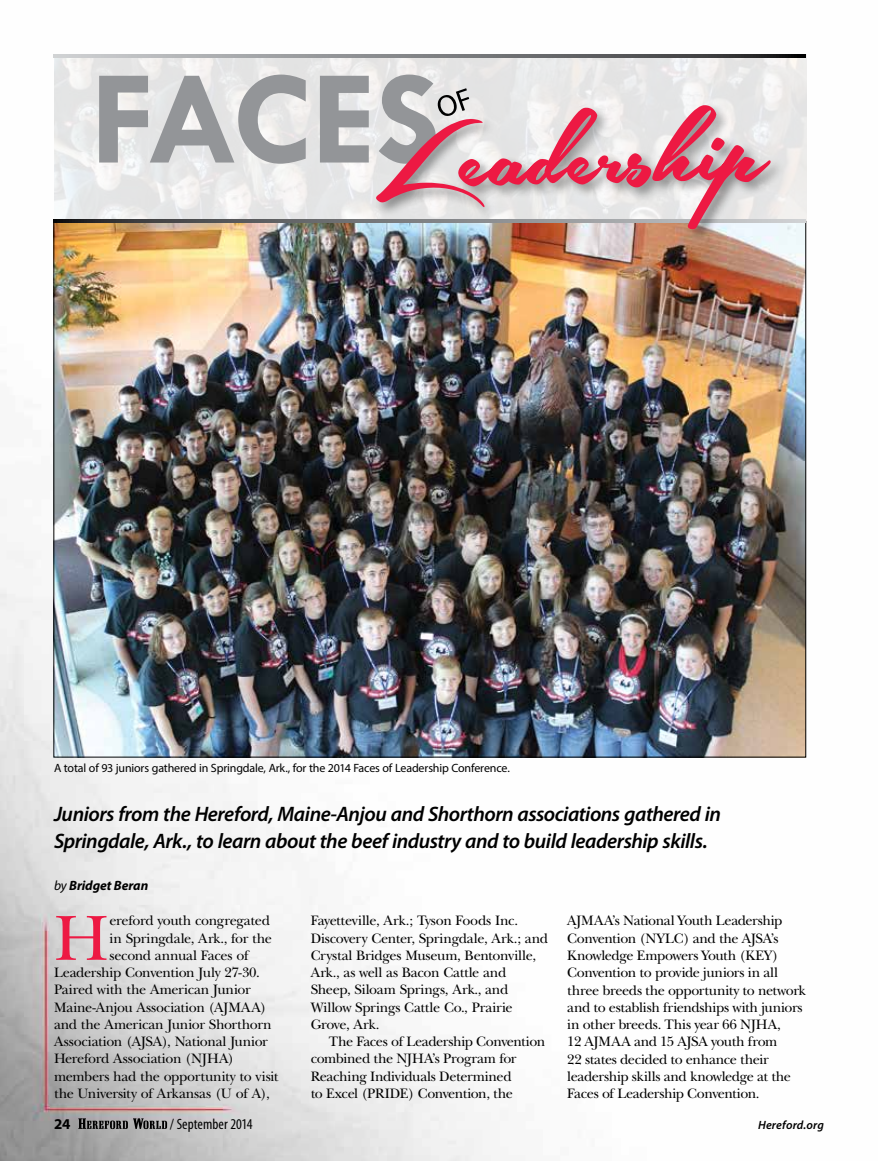
<style>
.page{position:relative;width:878px;height:1161px;background:#fff}
.page>*{position:absolute;margin:0;border:0;box-sizing:border-box;transform-origin:0 0}
.t1{font:66.45px "New Baskerville";color:#ed1943}
.t2{font:italic 600 21px/27px "Myriad Pro";letter-spacing:-.02em;color:#000}
.t3{font:condensed 15px "Myriad Pro";letter-spacing:.005em;color:#000}
.t4{font:700 15px "Myriad Pro";color:#000}
.t5{font:14.25px/17.2px "New Baskerville";letter-spacing:-.02em;color:#000}
.t6{font:italic 700 13.5px "Myriad Pro";letter-spacing:-.005em;color:#000}
.t7{font:12px "Myriad Pro";letter-spacing:-.015em;color:#000}
.t8{font:italic 600 12px "Myriad Pro";letter-spacing:.015em;color:#000}
.s1{font-weight:400}
</style>
<div class="page">
<img style="left:0;top:54px;width:807px;height:1107px">
<img style="left:54px;top:57px;width:752px;height:163px">
<img style="left:56px;top:223px;width:748px;height:532px">
<svg style="left:99px;top:75px;width:207px;height:89px;background:#bfc0c1"></svg>
<svg style="left:320px;top:76px;width:49px;height:87px;background:#aaabad"></svg>
<svg style="left:378px;top:75px;width:91px;height:27px;background:#bfbfc0"></svg>
<svg style="left:54px;top:54px;width:752px;height:3px;background:#7c7d7f"></svg>
<svg style="left:54px;top:220px;width:752px;height:3px"></svg>
<div style="left:373px;top:102px;width:412px;height:142px;background:#000;opacity:.4"></div>
<svg style="left:376px;top:105px;width:394px;height:124px;background:#dab0b8"></svg>
<svg style="left:78px;top:1118px;width:89px;height:11px"></svg>
<p class="t7" style="left:54px;top:761px;width:457px">A total of 93 juniors gathered in Springdale, Ark., for the 2014 Faces of Leadership Conference.</p>
<h2 class="t2" style="left:54px;top:801px;width:668px">Juniors from the Hereford, Maine-Anjou and Shorthorn associations gathered in<br>Springdale, Ark., to learn about the beef industry and to build leadership skills.</h2>
<p class="t6" style="left:54px;top:877px;width:96px"><span class="s1">by</span> Bridget Beran</p>
<h1 class="t1" style="left:54px;top:900px;width:56px">H</h1>
<p class="t5" style="left:109px;top:912px;width:162px">ereford youth congregated</p>
<p class="t5" style="left:311px;top:912px;width:239px">Fayetteville, Ark.; Tyson Foods Inc.<br>Discovery Center, Springdale, Ark.; and<br>Crystal Bridges Museum, Bentonville,<br>Ark., as well as Bacon Cattle and<br>Sheep, Siloam Springs, Ark., and<br>Willow Springs Cattle Co., Prairie<br>Grove, Ark.</p>
<p class="t5" style="left:311px;top:1033px;width:236px;text-indent:18px">The Faces of Leadership Convention combined the NJHA’s Program for Reaching Individuals Determined<br>to Excel (PRIDE) Convention, the</p>
<p class="t5" style="left:567px;top:912px;width:240px">AJMAA’s National Youth Leadership Convention (NYLC) and the AJSA’s Knowledge Empowers Youth (KEY)<br>Convention to provide juniors in all three breeds the opportunity to network and to establish friendships with juniors in other breeds. This year 66 NJHA,<br>12 AJMAA and 15 AJSA youth from<br>22 states decided to enhance their leadership skills and knowledge at the Faces of Leadership Convention.</p>
<p class="t5" style="left:109px;top:929px;width:164px">in Springdale, Ark., for the</p>
<p class="t5" style="left:109px;top:947px;width:140px">second annual Faces of</p>
<p class="t5" style="left:54px;top:964px;width:207px">Leadership Convention July 27-30.</p>
<p class="t5" style="left:54px;top:981px;width:198px">Paired with the American Junior</p>
<p class="t5" style="left:54px;top:998px;width:214px">Maine-Anjou Association (AJMAA)</p>
<p class="t5" style="left:54px;top:1016px;width:219px">and the American Junior Shorthorn</p>
<p class="t5" style="left:54px;top:1033px;width:215px">Association (AJSA), National Junior</p>
<p class="t5" style="left:54px;top:1050px;width:182px">Hereford Association (NJHA)</p>
<p class="t5" style="left:54px;top:1068px;width:226px">members had the opportunity to visit</p>
<p class="t5" style="left:54px;top:1085px;width:217px">the University of Arkansas (U of A),</p>
<p class="t4" style="left:54px;top:1114px;width:18px">24</p>
<p class="t3" style="left:170px;top:1116px;width:84px">/ September 2014</p>
<p class="t8" style="left:758px;top:1118px;width:67px">Hereford.org</p>
</div>
